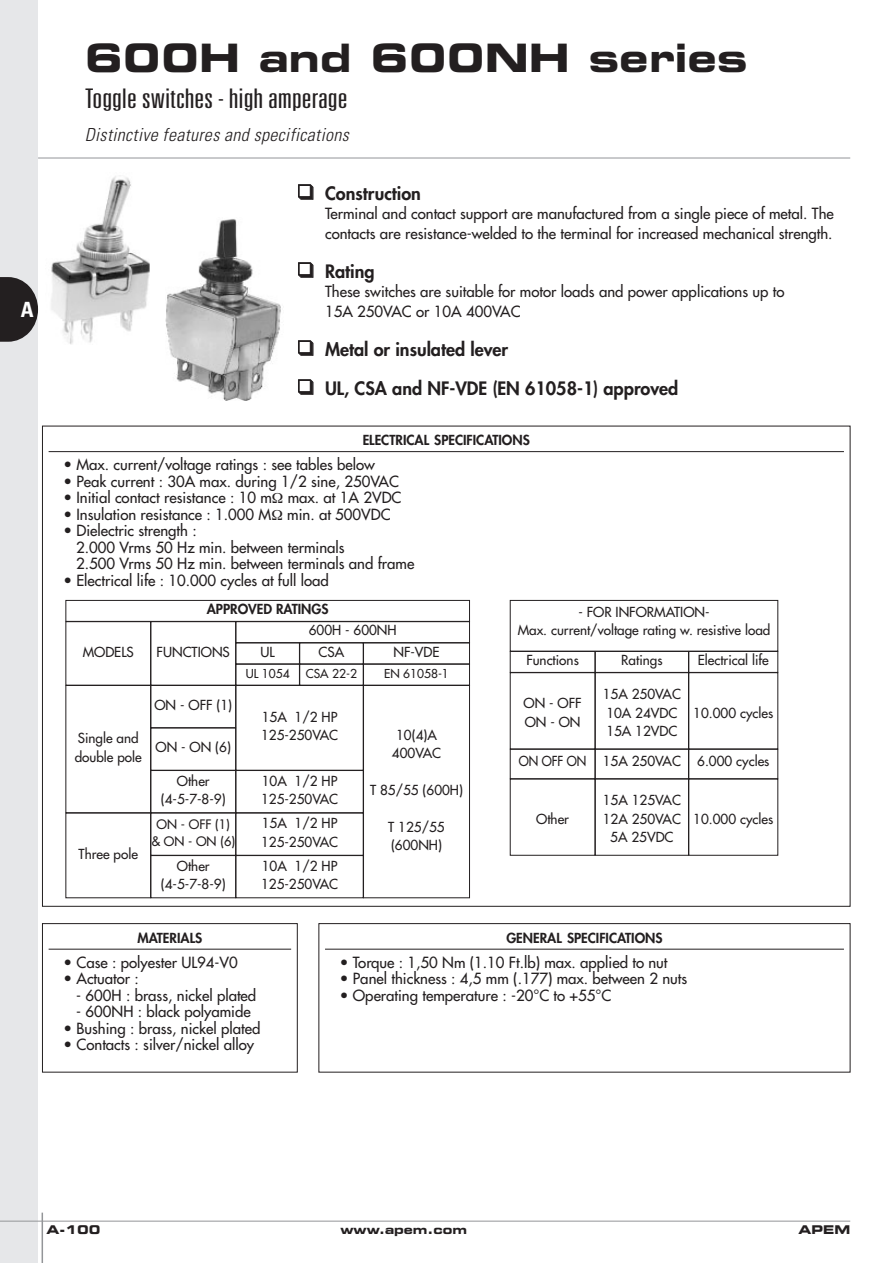
<style>
.page{position:relative;width:893px;height:1263px;background:#fff}
.page>*{position:absolute;margin:0;border:0;box-sizing:border-box;transform-origin:0 0}
.t1{font:700 expanded 39px "Square 721 BT";color:#231f20}
.t2{font:300 ultra-condensed 27px "Univers";color:#231f20;scale:1.3 1}
.t3{font:700 condensed 21px "Univers";color:#fff}
.t4{font:800 18px "Futura";color:#231f20}
.t5{font:italic 300 condensed 18px "Univers";color:#231f20}
.t6{font:15px/19.5px "Futura";color:#231f20}
.t7{font:13.5px/18.5px "Futura";color:#231f20}
.t8{font:800 13.5px "Futura";color:#231f20}
.t9{font:13.5px "Futura";color:#231f20;scale:.9 1}
.t10{font:12.75px/17.4px "Futura";color:#231f20;text-align:center}
.t11{font:12px "Futura";color:#231f20}
.t12{font:700 expanded 12px "Square 721 BT";color:#231f20}
</style>
<div class="page">
<div style="left:0;top:1px;width:38px;height:1262px;background:#e6e7e9"></div>
<hr style="left:0;top:1221px;width:850px;height:1px;background:#939598">
<hr style="left:42px;top:1212px;width:1px;height:51px;background:#939598">
<hr style="left:38px;top:158px;width:812px;height:1px;background:#939598">
<svg style="left:0;top:277px;width:38px;height:65px"></svg>
<hr style="left:49px;top:451px;width:795px;height:1px;background:#231f20">
<div style="left:510px;top:600px;width:268px;height:51px;border:1px solid #231f20"></div>
<div style="left:510px;top:672px;width:85px;height:77px;border:1px solid #231f20"></div>
<div style="left:595px;top:672px;width:94px;height:77px;border:1px solid #231f20"></div>
<div style="left:595px;top:779px;width:94px;height:76px;border:1px solid #231f20"></div>
<div style="left:510px;top:749px;width:85px;height:30px;border:1px solid #231f20"></div>
<div style="left:595px;top:749px;width:94px;height:30px;border:1px solid #231f20"></div>
<div style="left:689px;top:749px;width:89px;height:30px;border:1px solid #231f20"></div>
<div style="left:510px;top:651px;width:85px;height:21px;border:1px solid #231f20"></div>
<div style="left:595px;top:651px;width:94px;height:21px;border:1px solid #231f20"></div>
<div style="left:689px;top:651px;width:89px;height:21px;border:1px solid #231f20"></div>
<svg style="left:48px;top:600px;width:422px;height:307px"></svg>
<svg style="left:42px;top:923px;width:802px;height:149px"></svg>
<div style="left:319px;top:923px;width:531px;height:149px;border:1px solid #231f20"></div>
<img style="left:51px;top:176px;width:99px;height:168px">
<img style="left:165px;top:219px;width:116px;height:182px">
<h3 class="t3" style="left:21px;top:301px;width:14px">A</h3>
<h1 class="t1" style="left:85px;top:43px;width:664px">600H and 600NH series</h1>
<h2 class="t2" style="left:85px;top:88px;width:204px">Toggle switches - high amperage</h2>
<p class="t5" style="left:85px;top:128px;width:269px">Distinctive features and specifications</p>
<p class="t4" style="left:298px;top:184px;width:125px">❑ Construction</p>
<p class="t6" style="left:325px;top:205px;width:510px">Terminal and contact support are manufactured from a single piece of metal. The contacts are resistance-welded to the terminal for increased mechanical strength.</p>
<p class="t4" style="left:298px;top:262px;width:78px">❑ Rating</p>
<p class="t6" style="left:325px;top:283px;width:461px">These switches are suitable for motor loads and power applications up to<br>15A 250VAC or 10A 400VAC</p>
<p class="t4" style="left:298px;top:340px;width:212px">❑ Metal or insulated lever</p>
<p class="t4" style="left:298px;top:379px;width:382px">❑ UL, CSA and NF-VDE (EN 61058-1) approved</p>
<p class="t8" style="left:363px;top:434px;width:169px">ELECTRICAL SPECIFICATIONS</p>
<p class="t6" style="left:63px;top:456px;width:313px">• Max. current/voltage ratings : see tables below</p>
<p class="t6" style="left:63px;top:472px;width:337px">• Peak current : 30A max. during 1/2 sine, 250VAC</p>
<p class="t6" style="left:63px;top:489px;width:340px">• Initial contact resistance : 10 m max. at 1A 2VDC</p>
<p class="t6" style="left:63px;top:505px;width:329px">• Insulation resistance : 1.000 M min. at 500VDC</p>
<p class="t6" style="left:76px;top:523px;width:340px;line-height:16.5px;text-indent:-13px">• Dielectric strength :<br>2.000 Vrms 50 Hz min. between terminals<br>2.500 Vrms 50 Hz min. between terminals and frame</p>
<p class="t6" style="left:63px;top:571px;width:267px">• Electrical life : 10.000 cycles at full load</p>
<p class="t7" style="left:518px;top:603px;width:254px;text-align:center">- FOR INFORMATION-<br>Max. current/voltage rating w. resistive load</p>
<p class="t8" style="left:207px;top:602px;width:123px">APPROVED RATINGS</p>
<p class="t7" style="left:309px;top:622px;width:89px">600H - 600NH</p>
<p class="t7" style="left:83px;top:643px;width:53px">MODELS</p>
<p class="t7" style="left:157px;top:643px;width:75px">FUNCTIONS</p>
<p class="t7" style="left:75px;top:730px;width:69px">Single and double pole</p>
<p class="t7" style="left:79px;top:845px;width:61px">Three pole</p>
<p class="t7" style="left:154px;top:697px;width:79px">ON - OFF (1)</p>
<p class="t7" style="left:156px;top:739px;width:77px">ON - ON (6)</p>
<p class="t7" style="left:161px;top:772px;width:66px;text-align:center">Other (4-5-7-8-9)</p>
<p class="t10" style="left:151px;top:816px;width:85px">ON - OFF (1) &amp; ON - ON (6)</p>
<p class="t7" style="left:161px;top:857px;width:66px;text-align:center">Other (4-5-7-8-9)</p>
<p class="t7" style="left:261px;top:643px;width:16px">UL</p>
<p class="t7" style="left:393px;top:643px;width:48px">NF-VDE</p>
<p class="t11" style="left:246px;top:667px;width:45px">UL 1054</p>
<p class="t7" style="left:319px;top:643px;width:27px">CSA</p>
<p class="t11" style="left:306px;top:667px;width:53px">CSA 22-2</p>
<p class="t11" style="left:384px;top:667px;width:66px">EN 61058-1</p>
<p class="t7" style="left:261px;top:709px;width:78px">15A 1/2 HP<br>125-250VAC</p>
<p class="t7" style="left:392px;top:726px;width:51px;text-align:center">10(4)A<br>400VAC</p>
<p class="t7" style="left:370px;top:782px;width:94px">T 85/55 (600H)</p>
<p class="t7" style="left:388px;top:818px;width:58px">T 125/55 (600NH)</p>
<p class="t7" style="left:261px;top:772px;width:78px">10A 1/2 HP<br>125-250VAC</p>
<p class="t7" style="left:261px;top:815px;width:78px">15A 1/2 HP<br>125-250VAC</p>
<p class="t7" style="left:261px;top:857px;width:78px">10A 1/2 HP<br>125-250VAC</p>
<p class="t7" style="left:526px;top:652px;width:54px">Functions</p>
<p class="t7" style="left:621px;top:652px;width:43px">Ratings</p>
<p class="t7" style="left:698px;top:652px;width:73px">Electrical life</p>
<p class="t7" style="left:524px;top:695px;width:60px">ON - OFF<br>ON - ON</p>
<p class="t7" style="left:603px;top:686px;width:80px">15A 250VAC<br>10A 24VDC<br>15A 12VDC</p>
<p class="t7" style="left:693px;top:704px;width:82px">10.000 cycles</p>
<p class="t9" style="left:519px;top:755px;width:280px">ON OFF ON 15A 250VAC 6.000 cycles</p>
<p class="t7" style="left:536px;top:810px;width:34px">Other</p>
<p class="t7" style="left:603px;top:792px;width:80px;text-align:center">15A 125VAC<br>12A 250VAC<br>5A 25VDC</p>
<p class="t7" style="left:693px;top:810px;width:82px">10.000 cycles</p>
<p class="t8" style="left:138px;top:931px;width:66px">MATERIALS</p>
<p class="t6" style="left:63px;top:953px;width:176px">• Case : polyester UL94-V0</p>
<p class="t6" style="left:63px;top:970px;width:77px">• Actuator :</p>
<p class="t6" style="left:76px;top:986px;width:182px">- 600H : brass, nickel plated</p>
<p class="t6" style="left:76px;top:1003px;width:176px">- 600NH : black polyamide</p>
<p class="t6" style="left:63px;top:1019px;width:198px">• Bushing : brass, nickel plated</p>
<p class="t6" style="left:63px;top:1036px;width:192px">• Contacts : silver/nickel alloy</p>
<p class="t8" style="left:506px;top:931px;width:158px">GENERAL SPECIFICATIONS</p>
<p class="t6" style="left:340px;top:953px;width:329px">• Torque : 1,50 Nm (1.10 Ft.lb) max. applied to nut</p>
<p class="t6" style="left:340px;top:970px;width:349px">• Panel thickness : 4,5 mm (.177) max. between 2 nuts</p>
<p class="t6" style="left:340px;top:986px;width:273px">• Operating temperature : -20°C to +55°C</p>
<p class="t12" style="left:47px;top:1225px;width:55px">A-100</p>
<p class="t12" style="left:340px;top:1225px;width:128px">www.apem.com</p>
<p class="t12" style="left:799px;top:1225px;width:53px">APEM</p>
</div>
